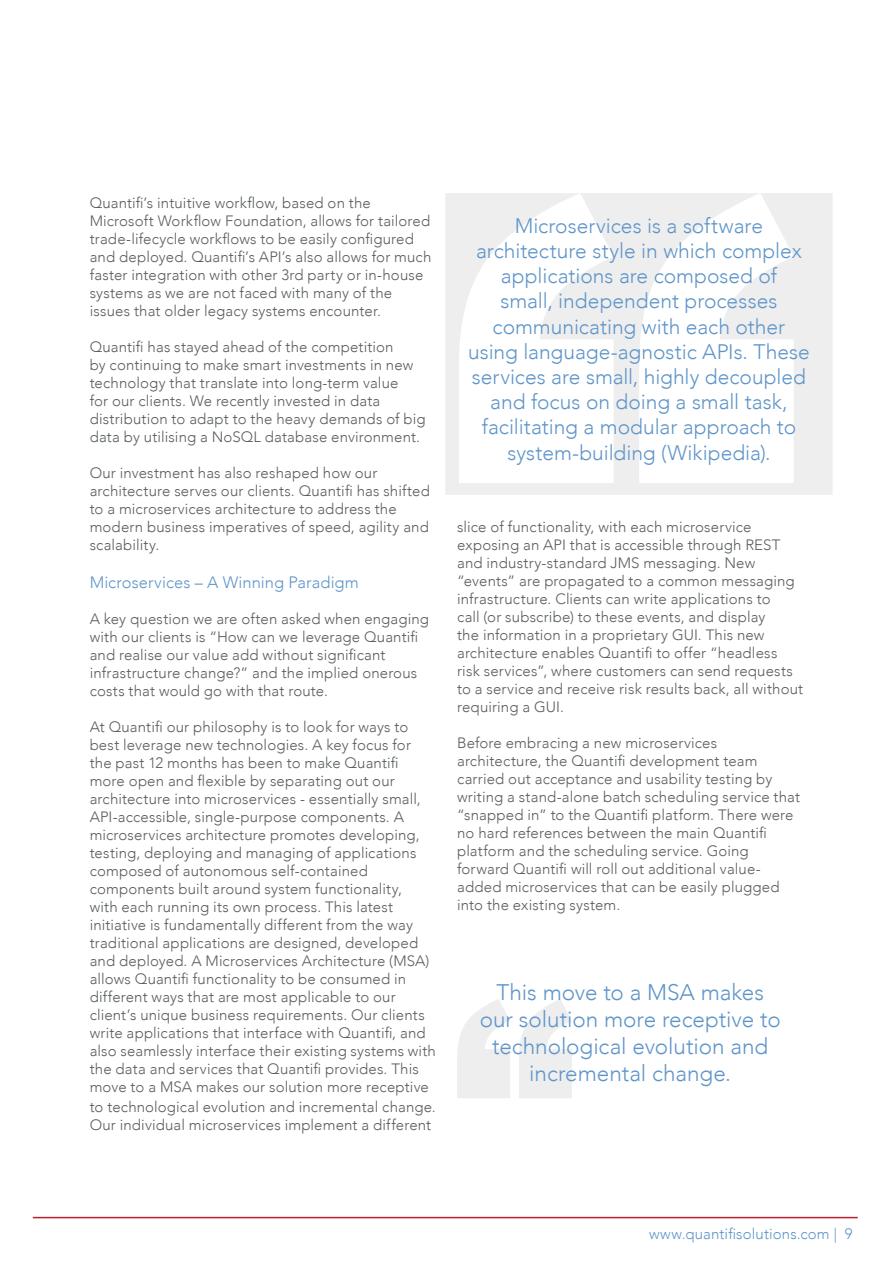
<style>
.page{position:relative;width:893px;height:1263px;background:#fff}
.page>*{position:absolute;margin:0;border:0;box-sizing:border-box;transform-origin:0 0}
.t1{font:300 22.5px/27px "Avenir";letter-spacing:-.005em;color:#5f95c9;text-align:center}
.t2{font:300 21px/25.2px "Avenir";color:#5f95c9;text-align:center}
.t3{font:300 16.5px "Avenir";letter-spacing:.005em;color:#5f95c9}
.t4{font:300 15px/18px "Avenir";letter-spacing:.01em;color:#595e61}
.t5{font:300 15px "Avenir";letter-spacing:.01em;color:#5f95c9}
</style>
<div class="page">
<hr style="left:33px;top:1217px;width:825px;height:1px;background:#be1d2c">
<svg style="left:457px;top:999px;width:115px;height:99px"></svg>
<div style="left:453px;top:201px;width:372px;height:286px;background:#eeeeef"></div>
<div style="left:445px;top:193px;width:388px;height:302px;border:15px solid #eeeeef"></div>
<svg style="left:459px;top:193px;width:335px;height:290px;fill:#fff"></svg>
<p class="t4" style="left:90px;top:194px;width:343px">Quantifi’s intuitive workflow, based on the Microsoft Workflow Foundation, allows for tailored trade-lifecycle workflows to be easily configured and deployed. Quantifi’s API’s also allows for much faster integration with other 3rd party or in-house systems as we are not faced with many of the issues that older legacy systems encounter.</p>
<p class="t4" style="left:90px;top:338px;width:337px">Quantifi has stayed ahead of the competition<br>by continuing to make smart investments in new technology that translate into long-term value<br>for our clients. We recently invested in data distribution to adapt to the heavy demands of big data by utilising a NoSQL database environment.</p>
<p class="t4" style="left:90px;top:464px;width:342px">Our investment has also reshaped how our architecture serves our clients. Quantifi has shifted to a microservices architecture to address the modern business imperatives of speed, agility and scalability.</p>
<p class="t3" style="left:90px;top:572px;width:271px">Microservices – A Winning Paradigm</p>
<p class="t4" style="left:90px;top:611px;width:341px">A key question we are often asked when engaging with our clients is “How can we leverage Quantifi and realise our value add without significant infrastructure change?” and the implied onerous costs that would go with that route.</p>
<p class="t4" style="left:90px;top:718px;width:348px">At Quantifi our philosophy is to look for ways to best leverage new technologies. A key focus for the past 12 months has been to make Quantifi more open and flexible by separating out our architecture into microservices - essentially small, API-accessible, single-purpose components. A microservices architecture promotes developing, testing, deploying and managing of applications composed of autonomous self-contained components built around system functionality,<br>with each running its own process. This latest initiative is fundamentally different from the way traditional applications are designed, developed and deployed. A Microservices Architecture (MSA) allows Quantifi functionality to be consumed in different ways that are most applicable to our client’s unique business requirements. Our clients write applications that interface with Quantifi, and also seamlessly interface their existing systems with the data and services that Quantifi provides. This move to a MSA makes our solution more receptive</p>
<p class="t4" style="left:90px;top:1098px;width:348px">to technological evolution and incremental change.<br>Our individual microservices implement a different</p>
<p class="t2" style="left:468px;top:213px;width:343px">Microservices is a software architecture style in which complex applications are composed of<br>small, independent processes communicating with each other using language-agnostic APIs. These services are small, highly decoupled and focus on doing a small task, facilitating a modular approach to system-building (Wikipedia).</p>
<p class="t4" style="left:457px;top:518px;width:348px">slice of functionality, with each microservice exposing an API that is accessible through REST and industry-standard JMS messaging. New “events” are propagated to a common messaging infrastructure. Clients can write applications to<br>call (or subscribe) to these events, and display<br>the information in a proprietary GUI. This new architecture enables Quantifi to offer “headless risk services”, where customers can send requests to a service and receive risk results back, all without requiring a GUI.</p>
<p class="t4" style="left:457px;top:734px;width:344px">Before embracing a new microservices architecture, the Quantifi development team carried out acceptance and usability testing by writing a stand-alone batch scheduling service that “snapped in” to the Quantifi platform. There were no hard references between the main Quantifi platform and the scheduling service. Going forward Quantifi will roll out additional value&shy;added microservices that can be easily plugged into the existing system.</p>
<h1 class="t1" style="left:480px;top:979px;width:302px">This move to a MSA makes our solution more receptive to technological evolution and incremental change.</h1>
<p class="t5" style="left:649px;top:1224px;width:205px">www.quantifisolutions.com | 9</p>
</div>
